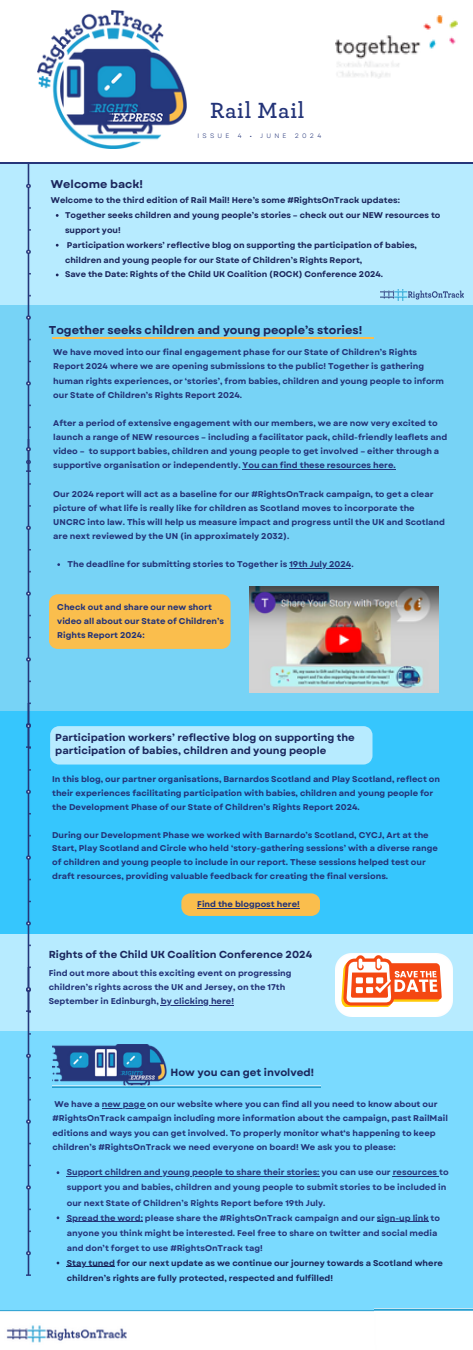
<style>
.page{position:relative;width:473px;height:1350px;background:#fff}
.page>*{position:absolute;margin:0;border:0;box-sizing:border-box;transform-origin:0 0}
.t1{font:600 23.1px "Archer";letter-spacing:.025em;color:#233378}
.t2{font:700 11.4px "Garet";color:#1b275d}
.t3{font:700 10.5px "Garet";color:#1b275d}
.t4{font:700 10.2px/12.9px "Garet";color:#1b275d}
.t5{font:700 8.4px/14.1px "Garet";color:#233378}
.t6{font:700 8.4px/15px "Garet";color:#26357a}
.t7{font:700 8.4px/15px "Garet";color:#1b275d}
.t8{font:6.6px "Garet";letter-spacing:.5em;color:#233378}
.s1{color:#1b275d}
</style>
<div class="page">
<img style="left:38px;top:11px;width:148px;height:137px">
<img style="left:335px;top:16px;width:122px;height:63px">
<div style="left:0;top:276px;width:472px;height:531px;background:#77d3f6"></div>
<div style="left:0;top:164px;width:472px;height:141px;background:#b7ebff"></div>
<img style="left:380px;top:289px;width:83px;height:11px">
<div style="left:0;top:916px;width:472px;height:142px;background:#b7ebff"></div>
<div style="left:0;top:711px;width:472px;height:222px;background:#36c6fd"></div>
<img style="left:26px;top:472px;width:5px;height:231px">
<img style="left:26px;top:164px;width:5px;height:308px">
<hr style="left:0;top:162px;width:472px;height:1px;background:#26367a">
<div style="left:49px;top:594px;width:181px;height:55px;background:#fabe4d"></div>
<hr style="left:242px;top:469px;width:153px;height:1px;background:#233378">
<hr style="left:289px;top:568px;width:62px;height:1px;background:#233378">
<hr style="left:52px;top:338px;width:322px;height:1px;background:#fabe4d">
<div style="left:50px;top:726px;width:322px;height:39px;background:#b7ebff"></div>
<svg style="left:181px;top:893px;width:139px;height:23px;background:#f1be54"></svg>
<img style="left:0;top:1310px;width:374px;height:33px">
<div style="left:0;top:1031px;width:472px;height:279px;background:#7adaff"></div>
<img style="left:26px;top:1012px;width:5px;height:264px">
<img style="left:26px;top:703px;width:5px;height:309px">
<img style="left:249px;top:586px;width:189px;height:106px">
<hr style="left:102px;top:1108px;width:43px;height:1px;background:#233378">
<hr style="left:67px;top:1176px;width:36px;height:1px;background:#26357a">
<hr style="left:103px;top:1176px;width:216px;height:1px;background:#26357a">
<hr style="left:392px;top:1176px;width:47px;height:1px;background:#26357a">
<hr style="left:67px;top:1221px;width:76px;height:1px;background:#26357a">
<hr style="left:377px;top:1221px;width:51px;height:1px;background:#26357a">
<hr style="left:67px;top:1266px;width:48px;height:1px;background:#1b275d">
<img style="left:374px;top:1309px;width:98px;height:2px">
<img style="left:335px;top:954px;width:117px;height:63px">
<svg style="left:341px;top:955px;width:101px;height:52px;background:#f9a37f"></svg>
<img style="left:52px;top:1045px;width:268px;height:43px">
<hr style="left:197px;top:908px;width:102px;height:1px;background:#233378">
<hr style="left:161px;top:1005px;width:73px;height:1px;background:#233378">
<p class="t1" style="left:210px;top:96px;width:96px">Rail Mail</p>
<p class="t8" style="left:197px;top:131px;width:33px">ISSUE</p>
<p class="t8" style="left:237px;top:131px;width:5px">4</p>
<p class="t8" style="left:250px;top:131px;width:38px">• JUNE</p>
<p class="t8" style="left:294px;top:131px;width:28px">2024</p>
<h2 class="t2" style="left:51px;top:175px;width:94px">Welcome back!</h2>
<h2 class="t7" style="left:51px;top:193px;width:350px">Welcome to the third edition of Rail Mail! Here’s some #RightsOnTrack updates:</h2>
<h4 class="t7" style="left:65px;top:208px;width:377px">Together seeks children and young people’s stories – check out our NEW resources to support you!</h4>
<h4 class="t7" style="left:65px;top:237px;width:353px">Participation workers’ reflective blog on supporting the participation of babies, children and young people for our State of Children’s Rights Report,</h4>
<h4 class="t7" style="left:65px;top:267px;width:319px">Save the Date: Rights of the Child UK Coalition (ROCK) Conference 2024.</h4>
<p class="t2" style="left:49px;top:322px;width:315px">Together seeks children and young people’s stories!</p>
<p class="t5" style="left:53px;top:345px;width:392px">We have moved into our final engagement phase for our State of Children’s Rights Report 2024 where we are opening submissions to the public! Together is gathering human rights experiences, or ‘stories’, from babies, children and young people to inform our State of Children’s Rights Report 2024.</p>
<p class="t5" style="left:53px;top:416px;width:395px">After a period of extensive engagement with our members, we are now very excited to launch a range of NEW resources – including a facilitator pack, child-friendly leaflets and video – to support babies, children and young people to get involved – either through a supportive organisation or independently. You can find these resources here.</p>
<h4 class="t5" style="left:53px;top:487px;width:393px">Our 2024 report will act as a baseline for our #RightsOnTrack campaign, to get a clear picture of what life is really like for children as Scotland moves to incorporate the UNCRC into law. This will help us measure impact and progress until the UK and Scotland are next reviewed by the UN (in approximately 2032).</h4>
<p class="t5" style="left:68px;top:557px;width:287px">The deadline for submitting stories to Together is 19th July 2024.</p>
<p class="t5" style="left:57px;top:600px;width:168px">Check out and share our new short video all about our State of Children’s<br>Rights Report 2024:</p>
<p class="t4" style="left:55px;top:731px;width:301px">Participation workers’ reflective blog on supporting the participation of babies, children and young people</p>
<h4 class="t5" style="left:52px;top:772px;width:389px">In this blog, our partner organisations, Barnardos Scotland and Play Scotland, reflect on their experiences facilitating participation with babies, children and young people for the Development Phase of our State of Children’s Rights Report 2024.</h4>
<p class="t5" style="left:52px;top:828px;width:387px">During our Development Phase we worked with Barnardo’s Scotland, CYCJ, Art at the Start, Play Scotland and Circle who held ‘story-gathering sessions’ with a diverse range of children and young people to include in our report. These sessions helped test our draft resources, providing valuable feedback for creating the final versions.</p>
<p class="t5" style="left:197px;top:897px;width:104px">Find the blogpost here!</p>
<p class="t4" style="left:49px;top:948px;width:265px">Rights of the Child UK Coalition Conference 2024</p>
<p class="t5" style="left:49px;top:967px;width:244px">Find out more about this exciting event on progressing children’s rights across the UK and Jersey, on the 17th<br>September in Edinburgh, by clicking here!</p>
<p class="t3" style="left:170px;top:1064px;width:145px">How you can get involved!</p>
<h4 class="t5" style="left:54px;top:1097px;width:384px">We have a new page on our website where you can find all you need to know about our</h4>
<h4 class="t5" style="left:52px;top:1111px;width:396px">#RightsOnTrack campaign including more information about the campaign, past RailMail editions and ways you can get involved. To properly monitor what‘s happening to keep children’s #RightsOnTrack we need everyone on board! We ask you to please:</h4>
<h4 class="t6" style="left:67px;top:1165px;width:383px">Support children and young people to share their stories: you can use our resources to</h4>
<h4 class="t6" style="left:67px;top:1180px;width:381px">support you and babies, children and young people to submit stories to be included in our next State of Children’s Rights Report before 19th July.<br>Spread the word: please share the #RightsOnTrack campaign and our sign-up link to</h4>
<p class="t6" style="left:67px;top:1225px;width:377px">anyone you think might be interested. Feel free to share on twitter and social media and don’t forget to use #RightsOnTrack tag!<br><span class="s1">Stay tuned for our next update as we continue our journey towards a Scotland where</span></p>
<p class="t7" style="left:67px;top:1270px;width:267px">children’s rights are fully protected, respected and fulfilled!</p>
</div>
